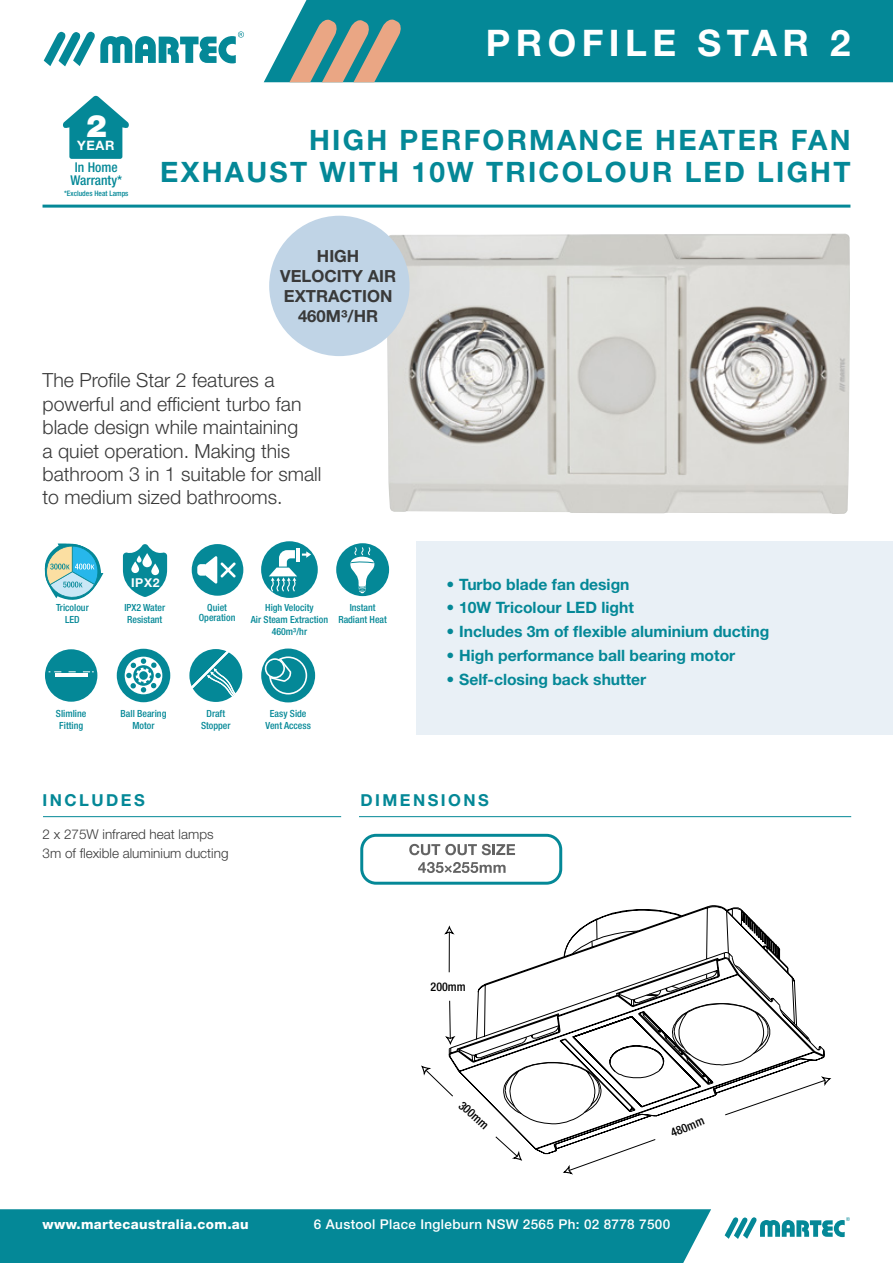
<style>
.page{position:relative;width:893px;height:1263px;background:#fff}
.page>*{position:absolute;margin:0;border:0;box-sizing:border-box;transform-origin:0 0}
.t1{font:700 36.6px "Helvetica Neue LT Std";letter-spacing:.15em;color:#fff}
.t2{font:900 31.05px "Helvetica Neue";color:#fff}
.t3{font:700 28.2px/31.8px "Helvetica Neue LT Std";letter-spacing:.08em;color:#048897;text-align:right}
.t4{font:300 19.5px/23.4px "Helvetica Neue LT Std";color:#393939}
.t5{font:700 16.65px/20.1px "Helvetica Neue LT Std";color:#393939;text-align:center}
.t6{font:700 16.5px "Helvetica Neue LT Std";letter-spacing:.15em;color:#048897}
.t7{font:700 15.6px "Helvetica Neue LT Std";color:#048897}
.t8{font:300 13.5px/18.3px "Helvetica Neue LT Std";color:#393939}
.t9{font:500 13.5px "Helvetica Neue LT Std";letter-spacing:.025em;color:#fff}
.t10{font:800 13.5px "Helvetica Neue LT Std";letter-spacing:.025em;color:#fff}
.t11{font:500 condensed 13.5px/13.5px "Helvetica Neue";color:#048897;text-align:center}
.t12{font:700 13.05px "Helvetica Neue";color:#fff}
.t13{font:700 12.15px "Helvetica Neue";color:#fff}
.t14{font:500 condensed 12px "Helvetica Neue LT Std";color:#000}
.t15{font:500 condensed 9.9px/11.9px "Helvetica Neue LT Std";color:#048897;text-align:center}
.t16{font:500 condensed 7.5px "Helvetica Neue LT Std";color:#048897}
</style>
<div class="page">
<svg style="left:44px;top:31px;width:200px;height:35px"></svg>
<div style="left:264px;top:0;width:629px;height:82px;background:#048897"></div>
<svg style="left:289px;top:18px;width:113px;height:64px;background:#7b988e"></svg>
<div style="left:0;top:1209px;width:711px;height:54px;background:#048897"></div>
<svg style="left:725px;top:1217px;width:125px;height:22px"></svg>
<img style="left:387px;top:234px;width:463px;height:280px">
<div style="left:417px;top:541px;width:476px;height:194px;background:#e9f0f6"></div>
<hr style="left:359px;top:816px;width:492px;height:1px;background:#048897">
<hr style="left:43px;top:205px;width:807px;height:3px;background:#048897">
<hr style="left:43px;top:816px;width:298px;height:1px;background:#048897">
<div style="left:269px;top:216px;width:141px;height:140px;background:#c0d4e6;border-radius:50%"></div>
<div style="left:336px;top:543px;width:53px;height:53px;background:#048897;border-radius:50%"></div>
<svg style="left:349px;top:547px;width:26px;height:47px"></svg>
<div style="left:117px;top:649px;width:53px;height:53px;background:#048897;border-radius:50%"></div>
<svg style="left:125px;top:657px;width:37px;height:37px"></svg>
<svg style="left:189px;top:649px;width:53px;height:53px"></svg>
<div style="left:45px;top:649px;width:52px;height:53px;background:#048897;border-radius:50%"></div>
<svg style="left:49px;top:671px;width:45px;height:1px"></svg>
<hr style="left:55px;top:674px;width:33px;height:3px;background:#fff">
<div style="left:261px;top:648px;width:54px;height:54px;background:#048897;border-radius:50%"></div>
<svg style="left:265px;top:656px;width:42px;height:38px"></svg>
<div style="left:261px;top:541px;width:57px;height:57px;background:#048897;border-radius:50%"></div>
<hr style="left:296px;top:548px;width:4px;height:13px;background:#fff">
<svg style="left:269px;top:550px;width:42px;height:42px"></svg>
<div style="left:360px;top:834px;width:202px;height:51px;border:3px solid #048897;border-radius:14px"></div>
<svg style="left:409px;top:844px;width:106px;height:11px"></svg>
<svg style="left:418px;top:862px;width:88px;height:11px"></svg>
<svg style="left:449px;top:913px;width:209px;height:241px"></svg>
<svg style="left:563px;top:1138px;width:93px;height:37px"></svg>
<svg style="left:610px;top:907px;width:221px;height:209px"></svg>
<svg style="left:421px;top:1065px;width:33px;height:32px"></svg>
<svg style="left:495px;top:1136px;width:28px;height:25px"></svg>
<svg style="left:445px;top:1000px;width:12px;height:45px"></svg>
<hr style="left:449px;top:931px;width:1px;height:41px;background:#000">
<svg style="left:444px;top:925px;width:13px;height:11px"></svg>
<svg style="left:44px;top:543px;width:59px;height:57px"></svg>
<div style="left:192px;top:544px;width:51px;height:52px;background:#058998;border-radius:50%"></div>
<div style="left:197px;top:564px;width:11px;height:12px;background:#fff;border-radius:4px"></div>
<svg style="left:206px;top:556px;width:30px;height:28px"></svg>
<svg style="left:122px;top:544px;width:46px;height:53px"></svg>
<svg style="left:142px;top:553px;width:10px;height:14px"></svg>
<svg style="left:151px;top:563px;width:8px;height:12px"></svg>
<svg style="left:131px;top:561px;width:8px;height:12px"></svg>
<svg style="left:137px;top:555px;width:5px;height:8px"></svg>
<svg style="left:63px;top:96px;width:66px;height:63px"></svg>
<h2 class="t2" style="left:86px;top:107px;width:22px">2</h2>
<h3 class="t12" style="left:77px;top:138px;width:39px">YEAR</h3>
<h3 class="t11" style="left:70px;top:160px;width:53px">In Home<br>Warranty*</h3>
<p class="t16" style="left:64px;top:189px;width:66px">*Excludes Heat Lamps</p>
<h1 class="t1" style="left:486px;top:20px;width:366px">PROFILE STAR 2</h1>
<h3 class="t3" style="left:160px;top:124px;width:692px">HIGH PERFORMANCE HEATER FAN<br>EXHAUST WITH 10W TRICOLOUR LED LIGHT</h3>
<h3 class="t5" style="left:280px;top:245px;width:118px">HIGH<br>VELOCITY AIR<br>EXTRACTION<br>460M³/HR</h3>
<h3 class="t4" style="left:43px;top:368px;width:280px">The Profile Star 2 features a powerful and efficient turbo fan blade design while maintaining<br>a quiet operation. Making this bathroom 3 in 1 suitable for small to medium sized bathrooms.</h3>
<p class="t15" style="left:56px;top:602px;width:34px">Tricolour<br>LED</p>
<p class="t13" style="left:131px;top:575px;width:30px">IPX2</p>
<p class="t15" style="left:124px;top:602px;width:42px;text-align:left">IPX2 Water<br>Resistant</p>
<p class="t15" style="left:199px;top:603px;width:38px;line-height:9.6px">Quiet<br>Operation</p>
<p class="t15" style="left:251px;top:602px;width:79px">High Velocity<br>Air Steam Extraction<br>460m³/hr</p>
<p class="t15" style="left:338px;top:602px;width:50px">Instant<br>Radiant Heat</p>
<h3 class="t7" style="left:446px;top:574px;width:185px">• Turbo blade fan design</h3>
<h3 class="t7" style="left:446px;top:598px;width:189px">• 10W Tricolour LED light</h3>
<h3 class="t7" style="left:446px;top:622px;width:324px">• Includes 3m of flexible aluminium ducting</h3>
<h3 class="t7" style="left:446px;top:646px;width:290px">• High performance ball bearing motor</h3>
<h3 class="t7" style="left:446px;top:669px;width:201px">• Self-closing back shutter</h3>
<p class="t15" style="left:56px;top:708px;width:32px">Slimline<br>Fitting</p>
<p class="t15" style="left:265px;top:708px;width:47px">Easy Side<br>Vent Access</p>
<p class="t15" style="left:121px;top:708px;width:47px">Ball Bearing<br>Motor</p>
<p class="t15" style="left:201px;top:708px;width:31px">Draft<br>Stopper</p>
<h3 class="t6" style="left:43px;top:790px;width:104px">INCLUDES</h3>
<h3 class="t8" style="left:43px;top:825px;width:188px">2 x 275W infrared heat lamps<br>3m of flexible aluminium ducting</h3>
<h3 class="t6" style="left:360px;top:790px;width:130px">DIMENSIONS</h3>
<p class="t14" style="left:431px;top:980px;width:37px">200mm</p>
<p class="t14" style="left:466px;top:1098px;width:37px;rotate:42deg">300mm</p>
<p class="t14" style="left:669px;top:1126px;width:37px;rotate:-22deg">480mm</p>
<h3 class="t10" style="left:43px;top:1216px;width:208px">www.martecaustralia.com.au</h3>
<h3 class="t9" style="left:314px;top:1216px;width:358px">6 Austool Place Ingleburn NSW 2565 Ph: 02 8778 7500</h3>
</div>
